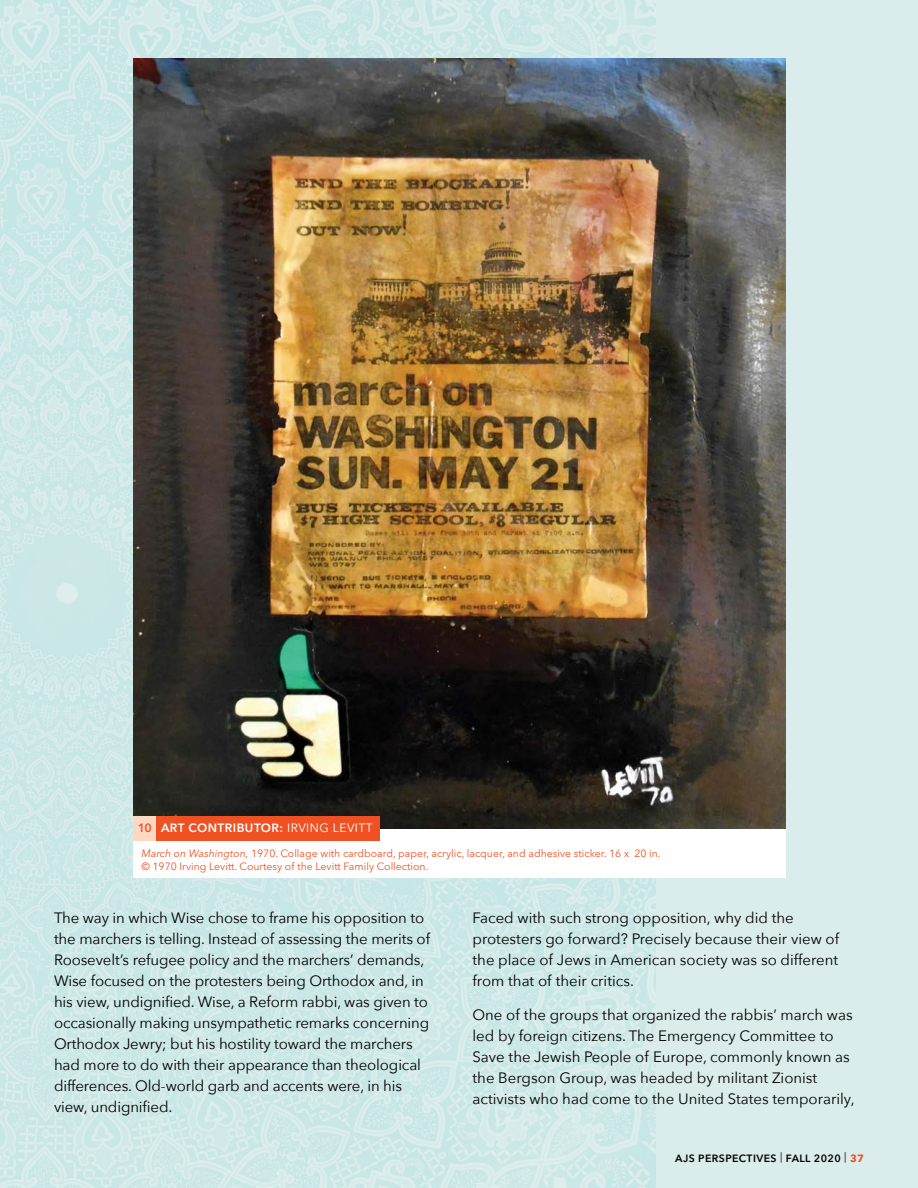
<style>
.page{position:relative;width:918px;height:1188px;background:#daedec}
.page>*{position:absolute;margin:0;border:0;box-sizing:border-box;transform-origin:0 0}
.Body_Copy{font:15px/21px "Avenir Next";letter-spacing:-.01em;color:#000}
.ARTIST_CONTRIB{font:600 12px "Avenir Next LT Pro";letter-spacing:.04em;color:#fff}
.ARTIST_CONTRIB-2{font:600 12px "Avenir Next LT Pro";color:#f05123}
.ARTIST_CALLOUT{font:10.5px/13.5px "Avenir Next LT Pro";color:#f05123}
.t1{font:600 10.5px "Avenir Next LT Pro";letter-spacing:.04em;color:#000}
.s1{font-weight:400}
.s2{font-style:italic}
.s3{font-weight:700;color:#f05123}
</style>
<div class="page">
<img style="left:0;top:0;width:655px;height:1187px">
<div style="left:134px;top:58px;width:652px;height:820px;background:#fff"></div>
<img style="left:134px;top:58px;width:652px;height:770px">
<svg style="left:134px;top:816px;width:246px;height:24px;background:#f15d31"></svg>
<p class="ARTIST_CONTRIB-2" style="left:138px;top:821px;width:15px">10</p>
<p class="ARTIST_CONTRIB" style="left:161px;top:821px;width:213px">ART CONTRIBUTOR: <span class="s1">IRVING LEVITT</span></p>
<p class="ARTIST_CALLOUT" style="left:142px;top:846px;width:521px"><span class="s2">March on Washington,</span> 1970. Collage with cardboard, paper, acrylic, lacquer, and adhesive sticker. 16 x 20 in. © 1970 Irving Levitt. Courtesy of the Levitt Family Collection.</p>
<p class="Body_Copy" style="left:54px;top:906px;width:378px">The way in which Wise chose to frame his opposition to the marchers is telling. Instead of assessing the merits of Roosevelt’s refugee policy and the marchers’ demands, Wise focused on the protesters being Orthodox and, in his view, undignified. Wise, a Reform rabbi, was given to occasionally making unsympathetic remarks concerning Orthodox Jewry; but his hostility toward the marchers had more to do with their appearance than theological differences. Old-world garb and accents were, in his view, undignified.</p>
<p class="Body_Copy" style="left:472px;top:906px;width:368px">Faced with such strong opposition, why did the protesters go forward? Precisely because their view of the place of Jews in American society was so different from that of their critics.</p>
<p class="Body_Copy" style="left:472px;top:1004px;width:384px">One of the groups that organized the rabbis’ march was led by foreign citizens. The Emergency Committee to Save the Jewish People of Europe, commonly known as the Bergson Group, was headed by militant Zionist activists who had come to the United States temporarily,</p>
<p class="t1" style="left:675px;top:1152px;width:190px">AJS PERSPECTIVES <span class="s1">|</span> FALL 2020 <span class="s1">|</span> <span class="s3">37</span></p>
</div>
